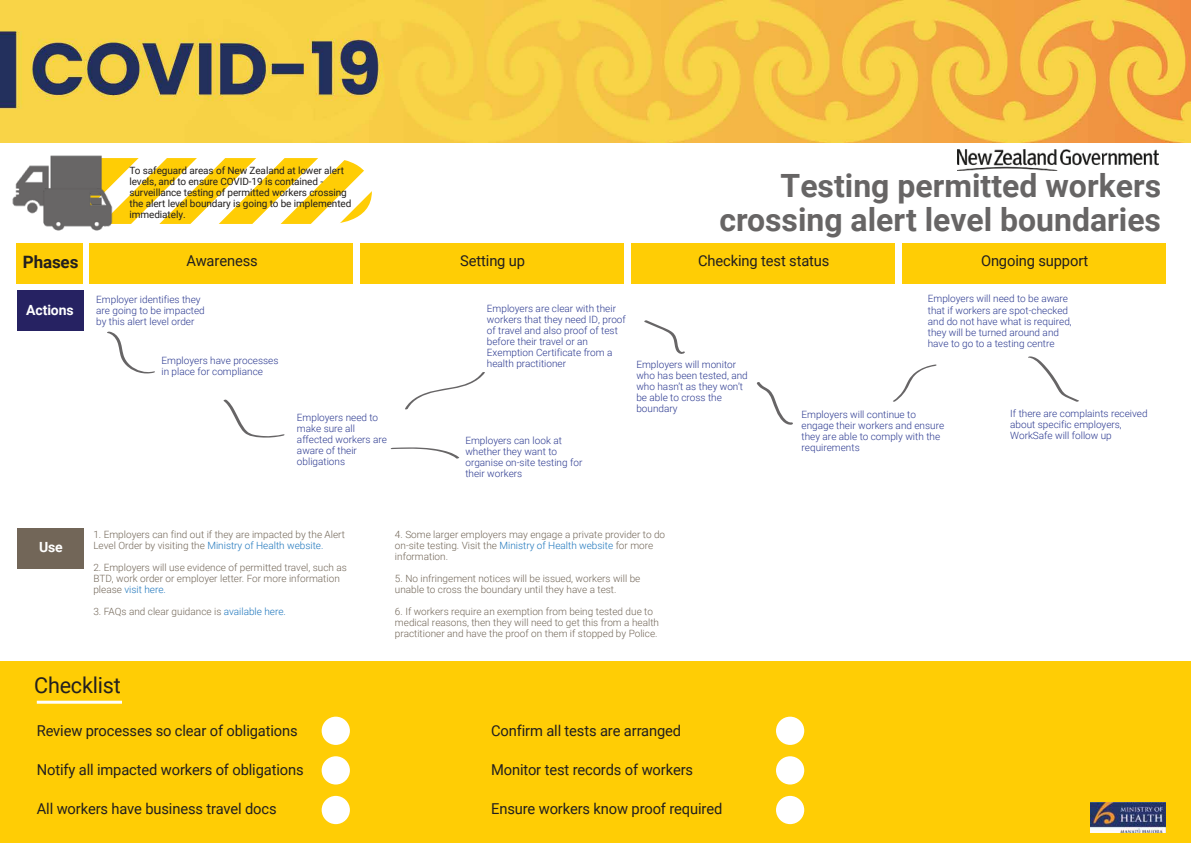
<style>
.page{position:relative;width:1191px;height:843px;background:#fff}
.page>*{position:absolute;margin:0;border:0;box-sizing:border-box;transform-origin:0 0}
.t1{font:700 32px/34px "Roboto";color:#676565;text-align:right}
.t2{font:22px "Roboto";letter-spacing:-.01em;color:#221f1f}
.t3{font:700 17px "Roboto";letter-spacing:-.01em;color:#221f1f}
.t4{font:15px "Roboto";letter-spacing:-.01em;color:#221f1f}
.t5{font:700 14px "Roboto";letter-spacing:-.01em;color:#fff}
.t6{font:300 10px/11px "Roboto";color:#2b3990}
.t7{font:300 10px/11px "Roboto";color:#726658}
.t8{font:10px/11px "Roboto";letter-spacing:-.01em;color:#221f1f}
.s1{color:#1c75bc}
</style>
<div class="page">
<div style="left:0;top:661px;width:1191px;height:181px;background:#ffcd05"></div>
<img style="left:1090px;top:802px;width:75px;height:29px">
<svg style="left:132px;top:142px;width:269px;height:137px"></svg>
<img style="left:0;top:0;width:1191px;height:142px">
<hr style="left:37px;top:700px;width:85px;height:3px;background:#fff">
<div style="left:322px;top:716px;width:28px;height:28px;background:#fff;border-radius:50%"></div>
<div style="left:322px;top:755px;width:28px;height:29px;background:#fff;border-radius:50%"></div>
<div style="left:322px;top:795px;width:28px;height:28px;background:#fff;border-radius:50%"></div>
<div style="left:776px;top:716px;width:28px;height:28px;background:#fff;border-radius:50%"></div>
<div style="left:776px;top:755px;width:28px;height:29px;background:#fff;border-radius:50%"></div>
<div style="left:776px;top:795px;width:28px;height:28px;background:#fff;border-radius:50%"></div>
<img style="left:0;top:109px;width:132px;height:147px">
<img style="left:29px;top:160px;width:97px;height:96px">
<div style="left:89px;top:243px;width:263px;height:40px;background:#ffcd05"></div>
<div style="left:360px;top:243px;width:263px;height:40px;background:#ffcd05"></div>
<div style="left:631px;top:243px;width:263px;height:40px;background:#ffcd05"></div>
<div style="left:17px;top:243px;width:66px;height:40px;background:#ffcd05"></div>
<div style="left:18px;top:291px;width:66px;height:40px;background:#262262"></div>
<div style="left:902px;top:243px;width:263px;height:40px;background:#ffcd05"></div>
<svg style="left:107px;top:331px;width:48px;height:42px"></svg>
<svg style="left:223px;top:399px;width:62px;height:38px"></svg>
<svg style="left:390px;top:447px;width:70px;height:11px"></svg>
<svg style="left:405px;top:372px;width:80px;height:37px"></svg>
<svg style="left:756px;top:382px;width:37px;height:43px"></svg>
<svg style="left:644px;top:320px;width:41px;height:34px"></svg>
<svg style="left:893px;top:364px;width:43px;height:37px"></svg>
<svg style="left:1028px;top:356px;width:51px;height:45px"></svg>
<div style="left:18px;top:528px;width:66px;height:40px;background:#726658"></div>
<img style="left:957px;top:150px;width:202px;height:20px">
<p class="t8" style="left:129px;top:164px;width:223px">To safeguard areas of New Zealand at lower alert levels, and to ensure COVID-19 is contained - surveillance testing of permitted workers crossing the alert level boundary is going to be implemented immediately.</p>
<h1 class="t1" style="left:719px;top:167px;width:443px">Testing permitted workers crossing alert level boundaries</h1>
<h3 class="t4" style="left:460px;top:250px;width:66px">Setting up</h3>
<h3 class="t4" style="left:698px;top:250px;width:133px">Checking test status</h3>
<h3 class="t4" style="left:981px;top:250px;width:109px">Ongoing support</h3>
<h3 class="t3" style="left:23px;top:250px;width:57px">Phases</h3>
<h3 class="t4" style="left:186px;top:250px;width:73px">Awareness</h3>
<h3 class="t5" style="left:26px;top:300px;width:49px">Actions</h3>
<p class="t6" style="left:927px;top:293px;width:145px">Employers will need to be aware that if workers are spot-checked and do not have what is required, they will be turned around and have to go to a testing centre</p>
<p class="t6" style="left:96px;top:294px;width:110px">Employer identifies they are going to be impacted by this alert level order</p>
<p class="t6" style="left:487px;top:302px;width:140px">Employers are clear with their workers that they need ID, proof of travel and also proof of test before their travel or an<br>Exemption Certificate from a health practitioner</p>
<p class="t6" style="left:161px;top:355px;width:118px">Employers have processes in place for compliance</p>
<p class="t6" style="left:636px;top:358px;width:113px">Employers will monitor who has been tested, and who hasn’t as they won’t be able to cross the boundary</p>
<p class="t6" style="left:1010px;top:407px;width:139px">If there are complaints received about specific employers,<br>WorkSafe will follow up</p>
<p class="t6" style="left:801px;top:408px;width:144px">Employers will continue to engage their workers and ensure they are able to comply with the requirements</p>
<p class="t6" style="left:297px;top:411px;width:91px">Employers need to make sure all affected workers are aware of their obligations</p>
<p class="t6" style="left:465px;top:434px;width:118px">Employers can look at whether they want to organise on-site testing for their workers</p>
<h3 class="t5" style="left:39px;top:536px;width:25px">Use</h3>
<p class="t7" style="left:93px;top:528px;width:253px">1. Employers can find out if they are impacted by the Alert<br>Level Order by visiting the <span class="s1">Ministry of Health website.</span></p>
<p class="t7" style="left:93px;top:561px;width:255px">2. Employers will use evidence of permitted travel, such as<br>BTD, work order or employer letter. For more information please <span class="s1">visit here.</span></p>
<p class="t7" style="left:93px;top:605px;width:194px">3. FAQs and clear guidance is <span class="s1">available here.</span></p>
<h2 class="t2" style="left:34px;top:669px;width:88px">Checklist</h2>
<h3 class="t4" style="left:37px;top:720px;width:262px">Review processes so clear of obligations</h3>
<h3 class="t4" style="left:37px;top:759px;width:268px">Notify all impacted workers of obligations</h3>
<h3 class="t4" style="left:37px;top:798px;width:241px">All workers have business travel docs</h3>
<p class="t7" style="left:395px;top:528px;width:272px">4. Some larger employers may engage a private provider to do on-site testing. Visit the <span class="s1">Ministry of Health website</span> for more information.</p>
<p class="t7" style="left:395px;top:572px;width:247px">5. No infringement notices will be issued, workers will be unable to cross the boundary until they have a test.</p>
<p class="t7" style="left:395px;top:605px;width:265px">6. If workers require an exemption from being tested due to medical reasons, then they will need to get this from a health practitioner and have the proof on them if stopped by Police.</p>
<h3 class="t4" style="left:491px;top:720px;width:191px">Confirm all tests are arranged</h3>
<h3 class="t4" style="left:491px;top:759px;width:203px">Monitor test records of workers</h3>
<h3 class="t4" style="left:491px;top:798px;width:233px">Ensure workers know proof required</h3>
</div>
